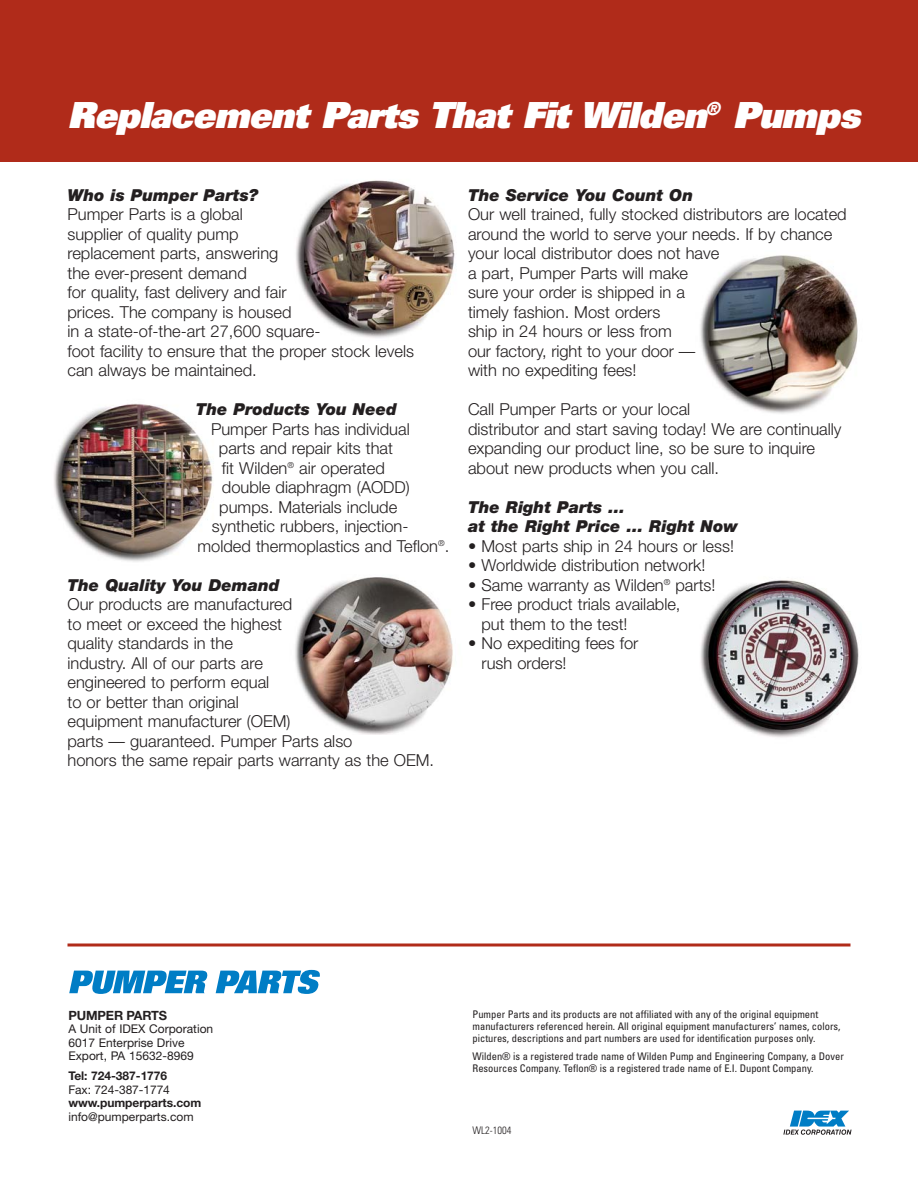
<style>
.page{position:relative;width:918px;height:1188px;background:#fff}
.page>*{position:absolute;margin:0;border:0;box-sizing:border-box;transform-origin:0 0}
.t1{font:italic 900 36px "Univers";letter-spacing:-.02em;color:#fff}
.t2{font:300 16.5px/19.5px "Helvetica Neue";color:#231f20}
.t3{font:italic 900 16.5px/19.5px "Helvetica Neue";color:#231f20}
.t4{font:700 12.75px "Helvetica Neue";letter-spacing:-.01em;color:#231f20}
.t5{font:12px/13.5px "Helvetica Neue";color:#231f20}
.t6{font:700 12px "Helvetica Neue";letter-spacing:-.005em;color:#231f20}
.t7{font:condensed 10.5px/12px "Univers";color:#231f20}
.t8{font:300 condensed 10.5px "Univers";color:#231f20}
</style>
<div class="page">
<hr style="left:68px;top:944px;width:782px;height:2px;background:#b02b1a">
<img style="left:296px;top:180px;width:159px;height:158px">
<img style="left:54px;top:403px;width:159px;height:159px">
<img style="left:295px;top:577px;width:158px;height:158px">
<img style="left:700px;top:255px;width:158px;height:159px">
<img style="left:700px;top:580px;width:159px;height:158px">
<div style="left:0;top:0;width:918px;height:162px;background:#b02b1a"></div>
<svg style="left:783px;top:1111px;width:69px;height:24px"></svg>
<svg style="left:69px;top:971px;width:139px;height:23px"></svg>
<svg style="left:216px;top:970px;width:104px;height:24px"></svg>
<h1 class="t1" style="left:68px;top:102px;width:794px">Replacement Parts That Fit Wilden<sup>®</sup> Pumps</h1>
<p class="t3" style="left:68px;top:187px;width:192px">Who is Pumper Parts?</p>
<p class="t2" style="left:68px;top:206px;width:348px">Pumper Parts is a global<br>supplier of quality pump<br>replacement parts, answering<br>the ever-present demand<br>for quality, fast delivery and fair<br>prices. The company is housed<br>in a state-of-the-art 27,600 square-<br>foot facility to ensure that the proper stock levels can always be maintained.</p>
<p class="t3" style="left:196px;top:401px;width:203px">The Products You Need</p>
<p class="t2" style="left:211px;top:421px;width:200px">Pumper Parts has individual</p>
<p class="t2" style="left:219px;top:440px;width:176px">parts and repair kits that</p>
<p class="t2" style="left:222px;top:460px;width:164px">fit Wilden<sup>®</sup> air operated</p>
<p class="t2" style="left:222px;top:479px;width:189px">double diaphragm (AODD)</p>
<p class="t2" style="left:219px;top:499px;width:180px">pumps. Materials include</p>
<p class="t2" style="left:212px;top:518px;width:198px">synthetic rubbers, injection-</p>
<p class="t2" style="left:198px;top:538px;width:253px">molded thermoplastics and Teflon<sup>®</sup>.</p>
<p class="t3" style="left:68px;top:577px;width:214px">The Quality You Demand</p>
<p class="t2" style="left:68px;top:596px;width:368px">Our products are manufactured<br>to meet or exceed the highest<br>quality standards in the<br>industry. All of our parts are<br>engineered to perform equal<br>to or better than original<br>equipment manufacturer (OEM)<br>parts — guaranteed. Pumper Parts also<br>honors the same repair parts warranty as the OEM.</p>
<p class="t3" style="left:468px;top:187px;width:227px">The Service You Count On</p>
<p class="t2" style="left:468px;top:206px;width:380px">Our well trained, fully stocked distributors are located around the world to serve your needs. If by chance your local distributor does not have<br>a part, Pumper Parts will make<br>sure your order is shipped in a<br>timely fashion. Most orders<br>ship in 24 hours or less from<br>our factory, right to your door —<br>with no expediting fees!</p>
<p class="t2" style="left:468px;top:401px;width:375px">Call Pumper Parts or your local<br>distributor and start saving today! We are continually expanding our product line, so be sure to inquire about new products when you call.</p>
<p class="t3" style="left:468px;top:499px;width:271px">The Right Parts …<br>at the Right Price … Right Now</p>
<p class="t2" style="left:468px;top:538px;width:267px">• Most parts ship in 24 hours or less!</p>
<p class="t2" style="left:468px;top:557px;width:239px">• Worldwide distribution network!</p>
<p class="t2" style="left:468px;top:577px;width:249px">• Same warranty as Wilden<sup>®</sup> parts!</p>
<p class="t2" style="left:482px;top:596px;width:201px;text-indent:-14px">• Free product trials available, put them to the test!</p>
<p class="t2" style="left:482px;top:635px;width:158px;text-indent:-14px">• No expediting fees for rush orders!</p>
<p class="t4" style="left:68px;top:1010px;width:100px">PUMPER PARTS</p>
<p class="t5" style="left:68px;top:1023px;width:146px">A Unit of IDEX Corporation<br>6017 Enterprise Drive<br>Export, PA 15632-8969</p>
<p class="t6" style="left:68px;top:1072px;width:100px">Tel: 724-387-1776</p>
<p class="t5" style="left:68px;top:1084px;width:103px">Fax: 724-387-1774</p>
<p class="t6" style="left:68px;top:1099px;width:134px">www.pumperparts.com</p>
<p class="t5" style="left:68px;top:1111px;width:127px">info@pumperparts.com</p>
<p class="t7" style="left:473px;top:1009px;width:370px">Pumper Parts and its products are not affiliated with any of the original equipment manufacturers referenced herein. All original equipment manufacturers’ names, colors, pictures, descriptions and part numbers are used for identification purposes only.</p>
<p class="t7" style="left:473px;top:1051px;width:373px">Wilden® is a registered trade name of Wilden Pump and Engineering Company, a Dover<br>Resources Company. Teflon® is a registered trade name of E.I. Dupont Company.</p>
<p class="t8" style="left:472px;top:1126px;width:41px">WL2-1004</p>
</div>
